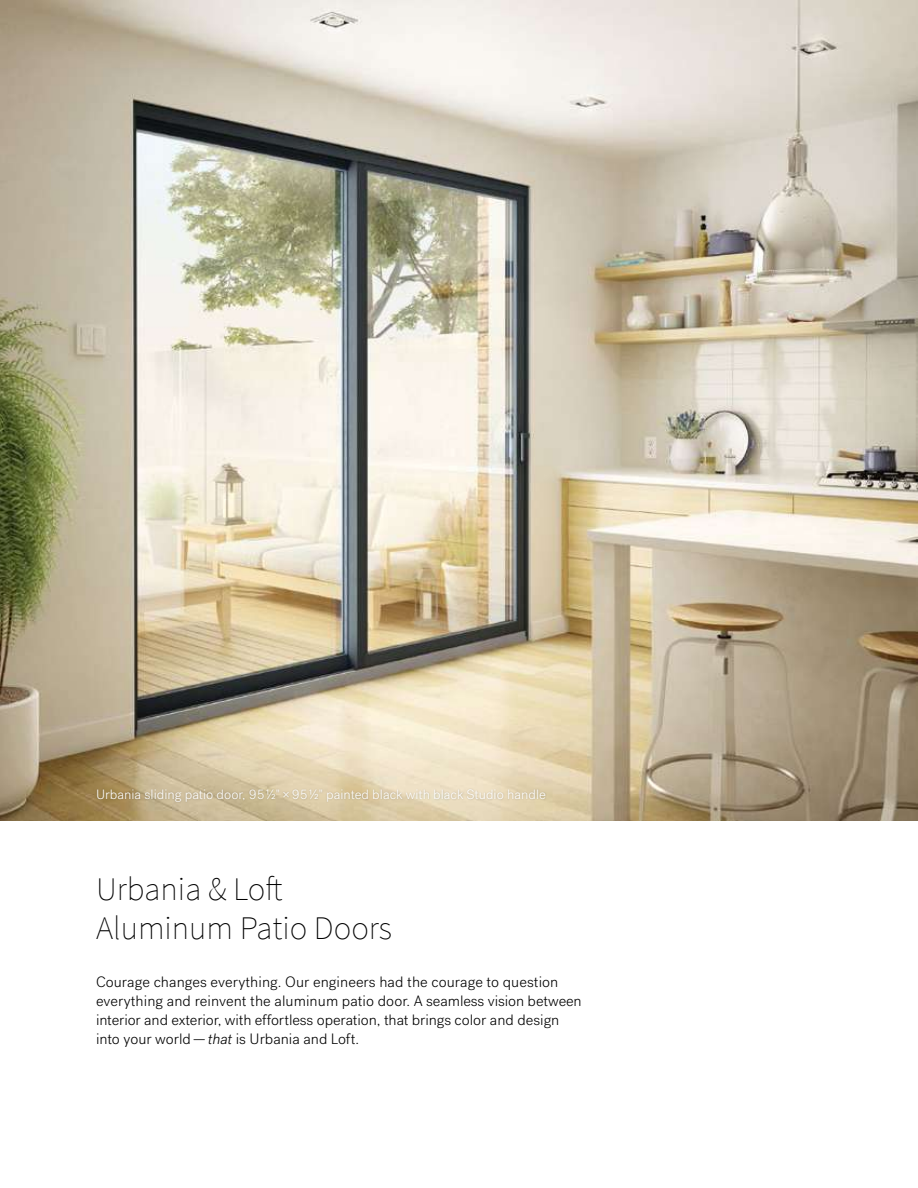
<style>
.page{position:relative;width:918px;height:1188px;background:#fff}
.page>*{position:absolute;margin:0;border:0;box-sizing:border-box;transform-origin:0 0}
.t1{font:200 33px/39px "Source Sans Pro";color:#000}
.t2{font:300 15px/18.8px "Post Grotesk";color:#000}
.t3{font:300 13.5px "Post Grotesk";color:#fff}
.s1{font-style:italic}
</style>
<div class="page">
<img style="left:0;top:0;width:918px;height:821px">
<div style="left:95px;top:787px;width:452px;height:17px;background:#000;opacity:.2"></div>
<p class="t3" style="left:96px;top:787px;width:451px">Urbania sliding patio door, 95½" ×95½" painted black with black Studio handle</p>
<h1 class="t1" style="left:96px;top:869px;width:297px">Urbania &amp; Loft<br>Aluminum Patio Doors</h1>
<p class="t2" style="left:96px;top:973px;width:487px">Courage changes everything. Our engineers had the courage to question everything and reinvent the aluminum patio door. A seamless vision between interior and exterior, with effortless operation, that brings color and design into your world—<span class="s1">that</span> is Urbania and Loft.</p>
</div>
